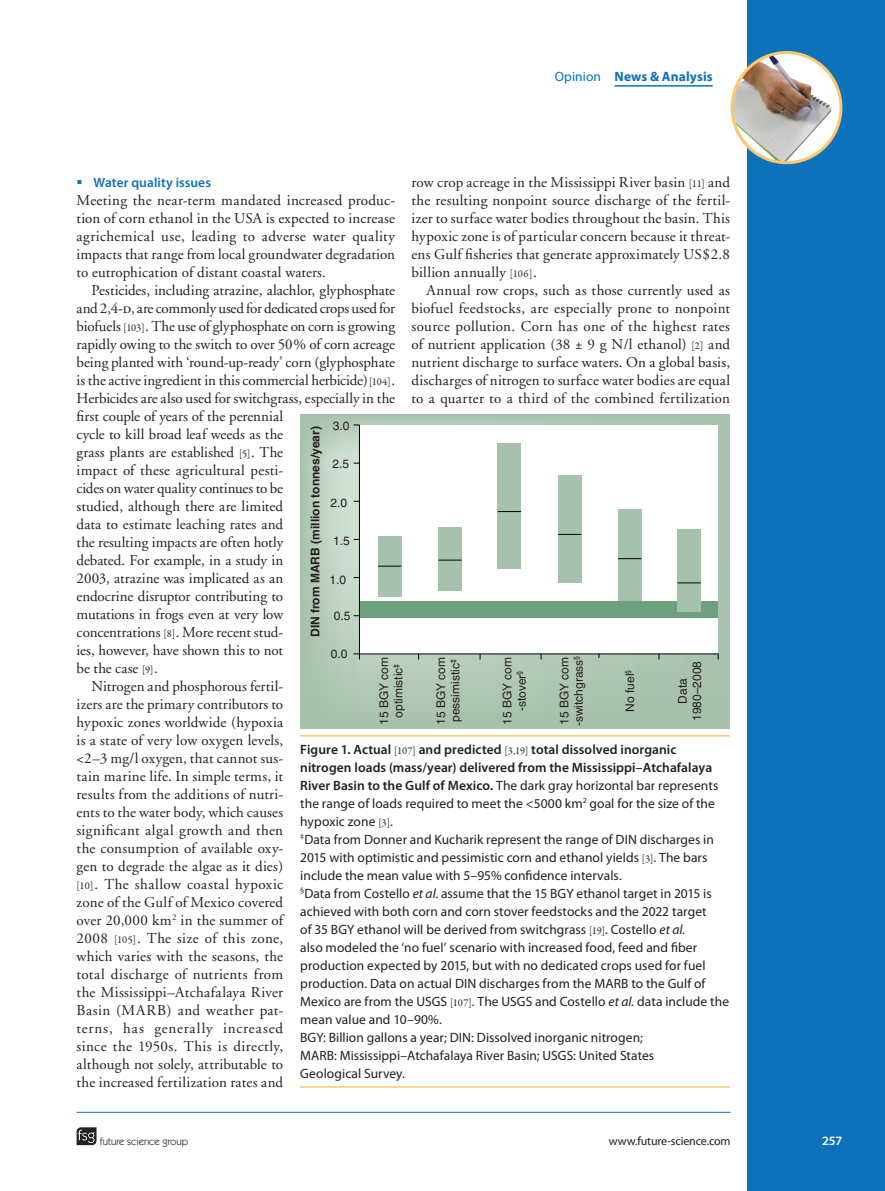
<style>
.page{position:relative;width:885px;height:1191px;background:#fff}
.page>*{position:absolute;margin:0;border:0;box-sizing:border-box;transform-origin:0 0}
.bodyindent{font:15px/18px "Adobe Garamond";color:#231f20;text-align:justify}
.bodyfirst{font:15px/18px "Adobe Garamond";letter-spacing:.005em;color:#231f20;text-align:justify}
.figurecaption{font:13.5px/18px "Myriad Pro";letter-spacing:.005em;color:#231f20}
.runningtitle{font:700 13.5px "Myriad Pro";letter-spacing:.005em;color:#0d72ba}
.crosshead2{font:600 13.5px "Myriad Pro";letter-spacing:.005em;color:#0d72ba}
.t1{font:600 12.75px "Myriad Pro";color:#fff}
.t2{font:12px/14.4px "Helvetica";color:#231f20;text-align:center}
.t3{font:700 12px "Helvetica";color:#231f20}
.t4{font:12px "Myriad Pro";letter-spacing:-.01em;color:#231f20}
.t5{font:10.5px "Itc Kabel";color:#231f20}
.s1{font-weight:400;color:#0172c0}
.s2{font-family:"Garamond Premr Pro";font-size:10.5px}
.s3{font-family:"Adobe Garamond Regular SC"}
.s4{font-weight:600}
.s5{font-style:italic}
</style>
<div class="page">
<hr style="left:77px;top:1112px;width:653px;height:1px;background:#0d72ba">
<hr style="left:614px;top:85px;width:98px;height:2px;background:#0d72ba">
<hr style="left:300px;top:735px;width:430px;height:1px;background:#fec66d">
<hr style="left:300px;top:1086px;width:430px;height:1px;background:#fec66d">
<svg style="left:77px;top:1127px;width:19px;height:18px"></svg>
<div style="left:747px;top:0;width:137px;height:1191px;background:#0d72ba"></div>
<img style="left:734px;top:53px;width:106px;height:110px">
<div style="left:730px;top:51px;width:112px;height:113px;border:3px solid #fec66d;border-radius:50%"></div>
<svg style="left:300px;top:414px;width:430px;height:315px;background:#afc6b5"></svg>
<svg style="left:353px;top:653px;width:7px;height:6px"></svg>
<svg style="left:358px;top:424px;width:360px;height:230px"></svg>
<p class="runningtitle" style="left:554px;top:68px;width:159px"><span class="s1">Opinion</span> News &amp; Analysis</p>
<p class="bodyindent" style="left:411px;top:173px;width:320px">row crop acreage in the Mississippi River basin <span class="s2">[11]</span> and the resulting nonpoint source discharge of the fertil&shy;izer to surface water bodies throughout the basin. This hypoxic zone is of particular concern because it threat&shy;ens Gulf fisheries that generate approximately US$2.8 billion annually <span class="s2">[106]</span>.</p>
<p class="bodyindent" style="left:411px;top:281px;width:320px;text-indent:15px">Annual row crops, such as those currently used as biofuel feedstocks, are especially prone to nonpoint source pollution. Corn has one of the highest rates of nutrient application (38 ± 9 g N/l ethanol) <span class="s2">[2]</span> and nutrient discharge to surface waters. On a global basis, discharges of nitrogen to surface water bodies are equal to a quarter to a third of the combined fertilization</p>
<p class="crosshead2" style="left:94px;top:173px;width:119px">Water quality issues</p>
<p class="bodyfirst" style="left:77px;top:191px;width:320px">Meeting the near-term mandated increased produc&shy;tion of corn ethanol in the USA is expected to increase agrichemical use, leading to adverse water quality impacts that range from local groundwater degradation to eutrophication of distant coastal waters.</p>
<p class="bodyindent" style="left:77px;top:281px;width:320px;text-align:left;text-indent:15px">Pesticides, including atrazine, alachlor, glyphosphate and 2,4-<span class="s3">d,</span> are commonly used for dedicated crops used for biofuels <span class="s2">[103]</span>. The use of glyphosphate on corn is growing rapidly owing to the switch to over 50% of corn acreage being planted with ‘round-up-ready’ corn (glyphosphate is the active ingredient in this commercial herbicide) <span class="s2">[104]</span>.<br>Herbicides are also used for switchgrass, especially in the first couple of years of the perennial<br>cycle to kill broad leaf weeds as the<br>grass plants are established <span class="s2">[5]</span>. The<br>impact of these agricultural pesti-<br>cides on water quality continues to be<br>studied, although there are limited<br>data to estimate leaching rates and<br>the resulting impacts are often hotly<br>debated. For example, in a study in<br>2003, atrazine was implicated as an<br>endocrine disruptor contributing to<br>mutations in frogs even at very low<br>concentrations <span class="s2">[8]</span>. More recent stud-<br>ies, however, have shown this to not<br>be the case <span class="s2">[9]</span>.</p>
<p class="bodyindent" style="left:77px;top:677px;width:208px;text-indent:15px">Nitrogen and phosphorous fertil&shy;izers are the primary contributors to hypoxic zones worldwide (hypoxia is a state of very low oxygen levels, &lt;2–3 mg/l oxygen, that cannot sus&shy;tain marine life. In simple terms, it results from the additions of nutri&shy;ents to the water body, which causes significant algal growth and then the consumption of available oxy&shy;gen to degrade the algae as it dies) <span class="s2">[10]</span>. The shallow coastal hypoxic zone of the Gulf of Mexico covered over 20,000 km<sup>2</sup> in the summer of 2008 <span class="s2">[105]</span>. The size of this zone, which varies with the seasons, the total discharge of nutrients from the Mississippi–Atchafalaya River Basin (MARB) and weather pat&shy;terns, has generally increased since the 1950s. This is directly, although not solely, attributable to the increased fertilization rates and</p>
<p class="t2" style="left:333px;top:418px;width:18px">3.0</p>
<p class="t2" style="left:332px;top:456px;width:18px">2.5</p>
<p class="t2" style="left:330px;top:495px;width:18px">2.0</p>
<p class="t2" style="left:333px;top:533px;width:18px">1.5</p>
<p class="t2" style="left:329px;top:573px;width:18px">1.0</p>
<p class="t2" style="left:334px;top:609px;width:18px">0.5</p>
<p class="t2" style="left:331px;top:646px;width:18px">0.0</p>
<p class="t3" style="left:308px;top:637px;width:212px;rotate:-90deg">DIN from MARB (million tonnes/year)</p>
<p class="t2" style="left:377px;top:725px;width:70px;rotate:-90deg">15 BGY com optimistic<sup>‡</sup></p>
<p class="t2" style="left:433px;top:725px;width:70px;text-align:left;rotate:-90deg">15 BGY com pessimistic<sup>‡</sup></p>
<p class="t2" style="left:500px;top:725px;width:70px;rotate:-90deg">15 BGY com -stover<sup>§</sup></p>
<p class="t2" style="left:557px;top:726px;width:71px;text-align:left;rotate:-90deg">15 BGY com -switchgrass<sup>§</sup></p>
<p class="t2" style="left:622px;top:712px;width:43px;rotate:-90deg">No fuel<sup>§</sup></p>
<p class="t2" style="left:675px;top:721px;width:62px;rotate:-90deg">Data<br>1980–2008</p>
<p class="figurecaption" style="left:300px;top:740px;width:430px"><span class="s4">Figure 1. Actual</span> <span class="s2">[107]</span> <span class="s4">and predicted</span> <span class="s2">[3,19]</span> <span class="s4">total dissolved inorganic nitrogen loads (mass/year) delivered from the Mississippi–Atchafalaya River Basin to the Gulf of Mexico.</span> The dark gray horizontal bar represents the range of loads required to meet the &lt;5000 km<sup>2</sup> goal for the size of the hypoxic zone <span class="s2">[3]</span>.<br><sup>‡</sup>Data from Donner and Kucharik represent the range of DIN discharges in 2015 with optimistic and pessimistic corn and ethanol yields <span class="s2">[3]</span>. The bars include the mean value with 5–95% confidence intervals.<br><sup>§</sup>Data from Costello <span class="s5">et al.</span> assume that the 15 BGY ethanol target in 2015 is achieved with both corn and corn stover feedstocks and the 2022 target<br>of 35 BGY ethanol will be derived from switchgrass <span class="s2">[19]</span>. Costello <span class="s5">et al.<br></span>also modeled the ‘no fuel’ scenario with increased food, feed and fiber production expected by 2015, but with no dedicated crops used for fuel production. Data on actual DIN discharges from the MARB to the Gulf of Mexico are from the USGS <span class="s2">[107]</span>. The USGS and Costello <span class="s5">et al.</span> data include the mean value and 10–90%.<br>BGY: Billion gallons a year; DIN: Dissolved inorganic nitrogen;<br>MARB: Mississippi–Atchafalaya River Basin; USGS: United States<br>Geological Survey.</p>
<p class="t5" style="left:100px;top:1135px;width:90px">future science group</p>
<p class="t4" style="left:608px;top:1134px;width:123px">www.future-science.com</p>
<p class="t1" style="left:822px;top:1132px;width:22px">257</p>
</div>
